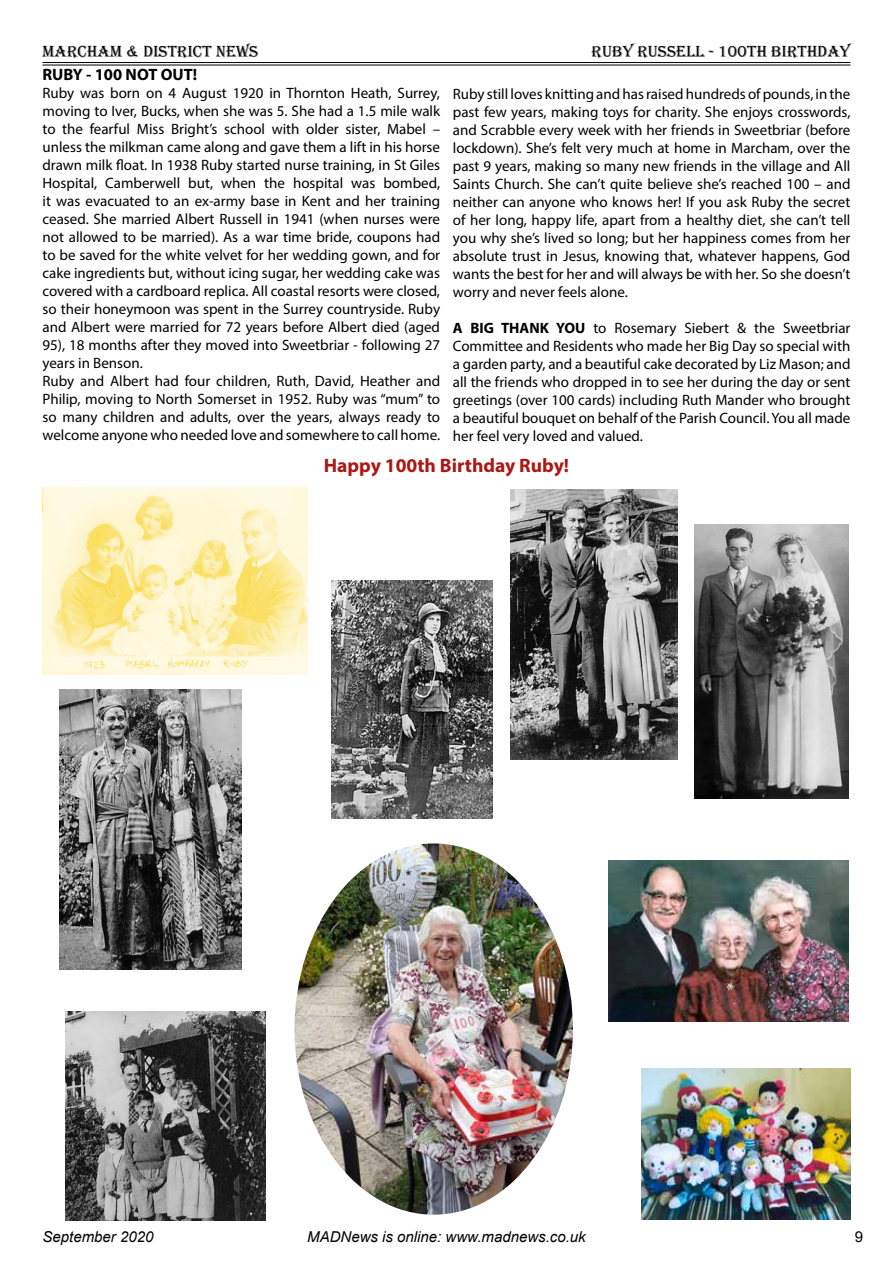
<style>
.page{position:relative;width:893px;height:1263px;background:#fff}
.page>*{position:absolute;margin:0;border:0;box-sizing:border-box;transform-origin:0 0}
.t1{font:700 19.5px "Myriad Pro";color:#ad1613}
.t2{font:16.5px "Algerian";color:#000}
.t3{font:700 16.5px "Myriad Pro";color:#000}
.t4{font:15px/18px "Myriad Pro";color:#000;text-align:justify}
.t5{font:italic 15px "Arial";color:#000}
.t6{font:15px "Arial";color:#000}
.s1{font-weight:700}
</style>
<div class="page">
<hr style="left:43px;top:62px;width:807px;height:1px;background:#000">
<hr style="left:43px;top:65px;width:807px;height:1px;background:#000">
<img style="left:608px;top:861px;width:240px;height:160px">
<img style="left:294px;top:843px;width:279px;height:372px">
<img style="left:43px;top:487px;width:264px;height:187px">
<img style="left:641px;top:1068px;width:209px;height:151px">
<img style="left:65px;top:1012px;width:200px;height:208px">
<img style="left:510px;top:490px;width:168px;height:269px">
<img style="left:60px;top:689px;width:181px;height:281px">
<img style="left:332px;top:581px;width:161px;height:237px">
<img style="left:695px;top:524px;width:153px;height:275px">
<p class="t2" style="left:43px;top:43px;width:217px">MARCHAM &amp; DISTRICT NEWS</p>
<p class="t2" style="left:592px;top:42px;width:260px">RUBY RUSSELL - 100TH BIRTHDAY</p>
<p class="t3" style="left:43px;top:64px;width:156px">RUBY - 100 NOT OUT!</p>
<p class="t4" style="left:43px;top:84px;width:399px;text-align:left">Ruby was born on 4 August 1920 in Thornton Heath, Surrey, moving to Iver, Bucks, when she was 5. She had a 1.5 mile walk to the fearful Miss Bright’s school with older sister, Mabel – unless the milkman came along and gave them a lift in his horse drawn milk float. In 1938 Ruby started nurse training, in St Giles Hospital, Camberwell but, when the hospital was bombed, it was evacuated to an ex-army base in Kent and her training ceased. She married Albert Russell in 1941 (when nurses were not allowed to be married). As a war time bride, coupons had to be saved for the white velvet for her wedding gown, and for cake ingredients but, without icing sugar, her wedding cake was covered with a cardboard replica. All coastal resorts were closed, so their honeymoon was spent in the Surrey countryside. Ruby and Albert were married for 72 years before Albert died (aged 95), 18 months after they moved into Sweetbriar - following 27 years in Benson.<br>Ruby and Albert had four children, Ruth, David, Heather and Philip, moving to North Somerset in 1952. Ruby was “mum” to so many children and adults, over the years, always ready to welcome anyone who needed love and somewhere to call home.</p>
<p class="t4" style="left:453px;top:85px;width:399px">Ruby still loves knitting and has raised hundreds of pounds, in the past few years, making toys for charity. She enjoys crosswords, and Scrabble every week with her friends in Sweetbriar (before lockdown). She’s felt very much at home in Marcham, over the past 9 years, making so many new friends in the village and All Saints Church. She can’t quite believe she’s reached 100 – and neither can anyone who knows her! If you ask Ruby the secret of her long, happy life, apart from a healthy diet, she can’t tell you why she’s lived so long; but her happiness comes from her absolute trust in Jesus, knowing that, whatever happens, God wants the best for her and will always be with her. So she doesn’t worry and never feels alone.</p>
<p class="t4" style="left:453px;top:319px;width:399px"><span class="s1">A BIG THANK YOU</span> to Rosemary Siebert &amp; the Sweetbriar Committee and Residents who made her Big Day so special with a garden party, and a beautiful cake decorated by Liz Mason; and all the friends who dropped in to see her during the day or sent greetings (over 100 cards) including Ruth Mander who brought a beautiful bouquet on behalf of the Parish Council. You all made her feel very loved and valued.</p>
<h1 class="t1" style="left:324px;top:452px;width:247px">Happy 100th Birthday Ruby!</h1>
<p class="t5" style="left:43px;top:1227px;width:112px">September 2020</p>
<p class="t5" style="left:307px;top:1227px;width:280px">MADNews is online: www.madnews.co.uk</p>
<p class="t6" style="left:855px;top:1226px;width:10px">9</p>
</div>
